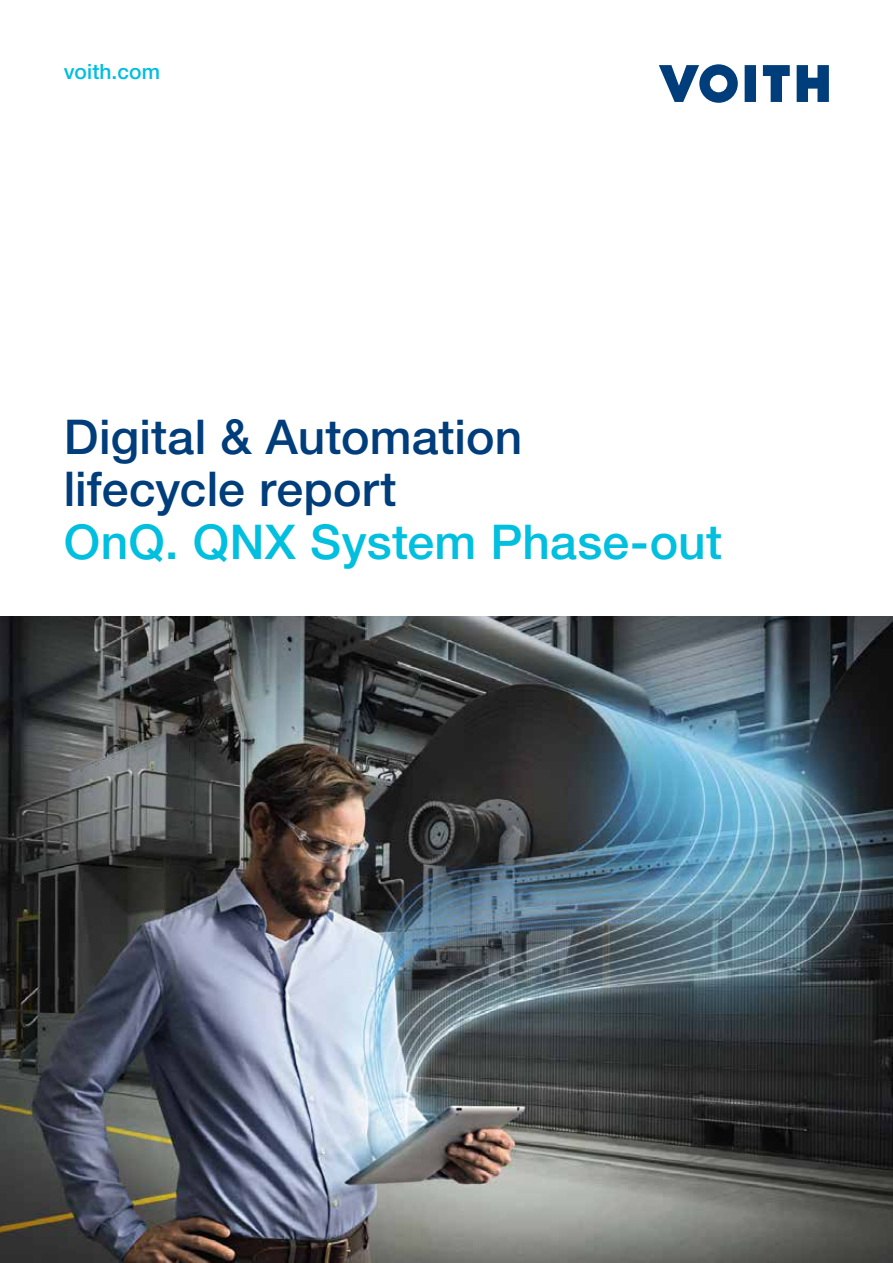
<style>
.page{position:relative;width:893px;height:1263px;background:#fff}
.page>*{position:absolute;margin:0;border:0;box-sizing:border-box;transform-origin:0 0}
.t1{font:500 48px/52.8px "Helvetica Neue LT Pro";letter-spacing:.005em;color:#003d7b}
.t2{font:500 48px "Helvetica Neue LT Pro";letter-spacing:.005em;color:#00bfdf}
.t3{font:500 21px "Helvetica Neue LT Pro";letter-spacing:.01em;color:#00bfdf}
</style>
<div class="page">
<img style="left:0;top:617px;width:893px;height:646px">
<svg style="left:659px;top:64px;width:79px;height:39px"></svg>
<svg style="left:745px;top:65px;width:11px;height:37px"></svg>
<svg style="left:763px;top:65px;width:27px;height:37px"></svg>
<svg style="left:797px;top:65px;width:32px;height:37px"></svg>
<p class="t3" style="left:64px;top:59px;width:98px">voith.com</p>
<p class="t1" style="left:64px;top:410px;width:460px">Digital &amp; Automation lifecycle report</p>
<p class="t2" style="left:64px;top:513px;width:660px">OnQ. QNX System Phase-out</p>
</div>
